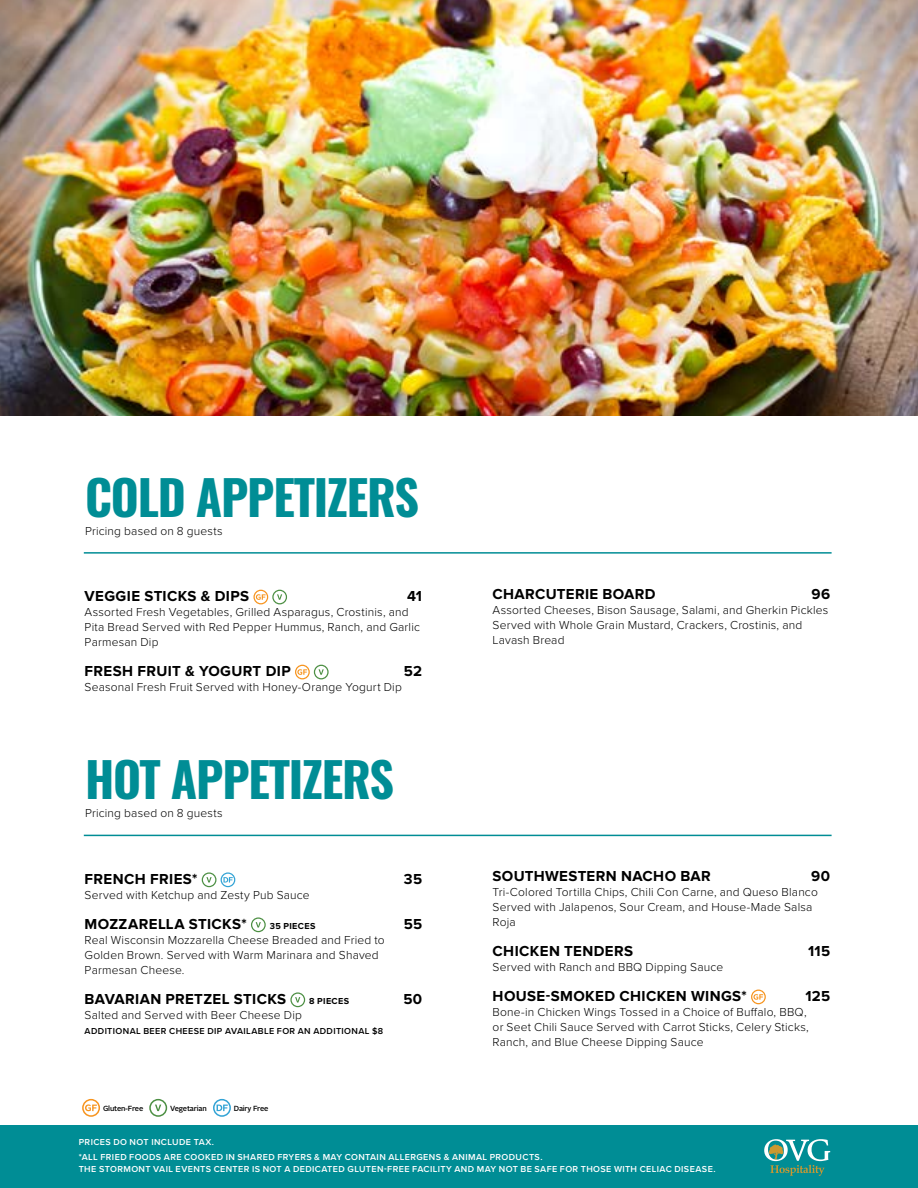
<style>
.page{position:relative;width:918px;height:1188px;background:#fff}
.page>*{position:absolute;margin:0;border:0;box-sizing:border-box;transform-origin:0 0}
.t1{font:700 48px "Oswald";letter-spacing:-.025em;color:#008d95}
.t2{font:700 15px "Proxima Nova";letter-spacing:.025em;color:#000}
.t3{font:300 12px/15px "Proxima Nova";letter-spacing:.015em;color:#000}
.t4{font:600 9px/15px "Proxima Nova";letter-spacing:.045em;color:#fff}
.t5{font:600 9px "Proxima Nova";letter-spacing:.045em;color:#000}
.t6{font:700 9px "Proxima Nova";letter-spacing:.04em;color:#000}
.t7{font:500 7.35px "Alright Sans";letter-spacing:-.025em;color:#000}
</style>
<div class="page">
<div style="left:0;top:1125px;width:918px;height:63px;background:#008d95"></div>
<svg style="left:253px;top:590px;width:34px;height:14px"></svg>
<svg style="left:295px;top:665px;width:34px;height:14px"></svg>
<hr style="left:84px;top:552px;width:748px;height:2px;background:#008d95">
<svg style="left:202px;top:872px;width:33px;height:15px"></svg>
<svg style="left:251px;top:917px;width:15px;height:15px"></svg>
<svg style="left:290px;top:992px;width:15px;height:15px"></svg>
<svg style="left:751px;top:990px;width:15px;height:14px"></svg>
<img style="left:0;top:0;width:918px;height:416px">
<hr style="left:84px;top:835px;width:748px;height:1px;background:#008d95">
<svg style="left:764px;top:1139px;width:66px;height:37px"></svg>
<svg style="left:82px;top:1099px;width:18px;height:18px"></svg>
<svg style="left:149px;top:1099px;width:18px;height:18px"></svg>
<svg style="left:213px;top:1099px;width:18px;height:18px"></svg>
<h1 class="t1" style="left:85px;top:472px;width:336px">COLD APPETIZERS</h1>
<p class="t3" style="left:85px;top:523px;width:139px">Pricing based on 8 guests</p>
<p class="t2" style="left:85px;top:588px;width:166px">VEGGIE STICKS &amp; DIPS</p>
<p class="t2" style="left:407px;top:588px;width:17px">41</p>
<p class="t3" style="left:85px;top:604px;width:337px">Assorted Fresh Vegetables, Grilled Asparagus, Crostinis, and<br>Pita Bread Served with Red Pepper Hummus, Ranch, and Garlic<br>Parmesan Dip</p>
<p class="t2" style="left:85px;top:663px;width:208px">FRESH FRUIT &amp; YOGURT DIP</p>
<p class="t2" style="left:404px;top:663px;width:20px">52</p>
<p class="t3" style="left:85px;top:679px;width:319px">Seasonal Fresh Fruit Served with Honey-Orange Yogurt Dip</p>
<h1 class="t1" style="left:85px;top:754px;width:311px">HOT APPETIZERS</h1>
<p class="t3" style="left:85px;top:805px;width:139px">Pricing based on 8 guests</p>
<p class="t2" style="left:85px;top:871px;width:114px">FRENCH FRIES*</p>
<p class="t2" style="left:404px;top:871px;width:20px">35</p>
<p class="t3" style="left:85px;top:887px;width:227px">Served with Ketchup and Zesty Pub Sauce</p>
<p class="t2" style="left:85px;top:916px;width:164px">MOZZARELLA STICKS*</p>
<p class="t6" style="left:270px;top:921px;width:47px">35 PIECES</p>
<p class="t2" style="left:404px;top:916px;width:20px">55</p>
<p class="t3" style="left:85px;top:932px;width:302px">Real Wisconsin Mozzarella Cheese Breaded and Fried to<br>Golden Brown. Served with Warm Marinara and Shaved<br>Parmesan Cheese.</p>
<p class="t2" style="left:85px;top:991px;width:203px">BAVARIAN PRETZEL STICKS</p>
<p class="t6" style="left:309px;top:996px;width:42px">8 PIECES</p>
<p class="t2" style="left:403px;top:991px;width:20px">50</p>
<p class="t3" style="left:85px;top:1007px;width:219px">Salted and Served with Beer Cheese Dip</p>
<p class="t5" style="left:85px;top:1026px;width:300px">ADDITIONAL BEER CHEESE DIP AVAILABLE FOR AN ADDITIONAL $8</p>
<p class="t7" style="left:103px;top:1104px;width:42px">Gluten-Fr e</p>
<p class="t7" style="left:170px;top:1104px;width:30px">Vegetari</p>
<p class="t7" style="left:234px;top:1104px;width:23px">Vegan</p>
<p class="t7" style="left:122px;top:1104px;width:38px">Vegetarian</p>
<p class="t7" style="left:186px;top:1104px;width:23px">Vegan</p>
<p class="t7" style="left:234px;top:1104px;width:36px">Dairy Free</p>
<p class="t2" style="left:493px;top:585px;width:165px">CHARCUTERIE BOARD</p>
<p class="t2" style="left:811px;top:585px;width:20px">96</p>
<p class="t3" style="left:493px;top:601px;width:337px">Assorted Cheeses, Bison Sausage, Salami, and Gherkin Pickles<br>Served with Whole Grain Mustard, Crackers, Crostinis, and<br>Lavash Bread</p>
<p class="t2" style="left:493px;top:868px;width:220px">SOUTHWESTERN NACHO BAR</p>
<p class="t2" style="left:811px;top:868px;width:20px">90</p>
<p class="t3" style="left:493px;top:884px;width:327px">Tri-Colored Tortilla Chips, Chili Con Carne, and Queso Blanco<br>Served with Jalapenos, Sour Cream, and House-Made Salsa<br>Roja</p>
<p class="t2" style="left:493px;top:943px;width:142px">CHICKEN TENDERS</p>
<p class="t2" style="left:808px;top:943px;width:24px">115</p>
<p class="t3" style="left:493px;top:959px;width:232px">Served with Ranch and BBQ Dipping Sauce</p>
<p class="t2" style="left:493px;top:988px;width:256px">HOUSE-SMOKED CHICKEN WINGS*</p>
<p class="t2" style="left:805px;top:988px;width:26px">125</p>
<p class="t3" style="left:493px;top:1004px;width:318px">Bone-in Chicken Wings Tossed in a Choice of Buffalo, BBQ, or Seet Chili Sauce Served with Carrot Sticks, Celery Sticks,<br>Ranch, and Blue Cheese Dipping Sauce</p>
<p class="t4" style="left:79px;top:1135px;width:465px">PRICES DO NOT INCLUDE TAX.<br>*ALL FRIED FOODS ARE COOKED IN SHARED FRYERS &amp; MAY CONTAIN ALLERGENS &amp; ANIMAL PRODUCTS.</p>
<p class="t4" style="left:79px;top:1162px;width:638px">THE STORMONT VAIL EVENTS CENTER IS NOT A DEDICATED GLUTEN-FREE FACILITY AND MAY NOT BE SAFE FOR THOSE WITH CELIAC DISEASE.</p>
</div>
